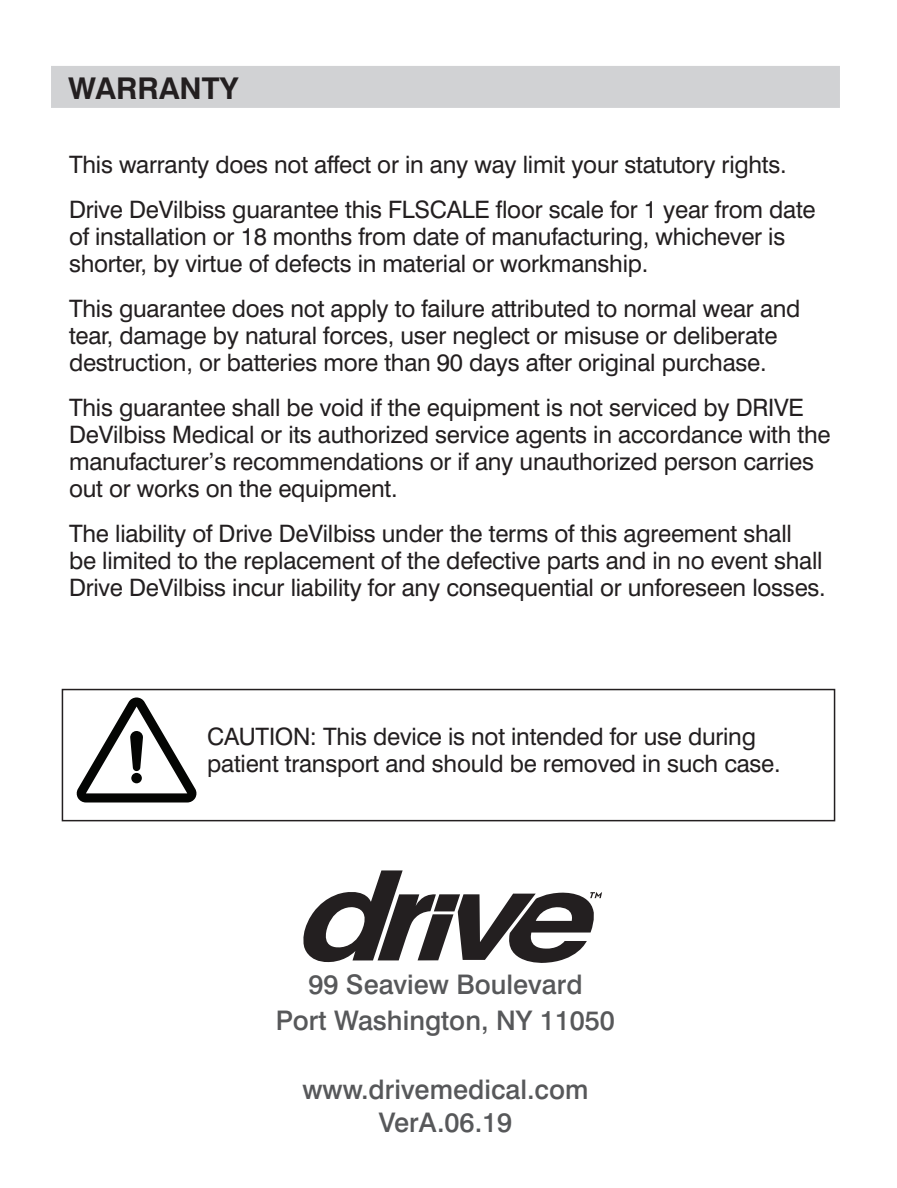
<style>
.page{position:relative;width:897px;height:1188px;background:#fff}
.page>*{position:absolute;margin:0;border:0;box-sizing:border-box;transform-origin:0 0}
.t1{font:700 30px "Swiss 721 BT";color:#231f20}
.t2{font:500 27px/36px "Swiss 721 BT";color:#57585a;text-align:center}
.t3{font:24px/27px "Swiss 721 BT";letter-spacing:-.01em;color:#231f20}
</style>
<div class="page">
<svg style="left:303px;top:870px;width:299px;height:93px"></svg>
<div style="left:62px;top:689px;width:773px;height:132px;border:2px solid #231f20"></div>
<svg style="left:76px;top:697px;width:121px;height:106px"></svg>
<div style="left:131px;top:773px;width:11px;height:10px;background:#040503;border-radius:50%"></div>
<div style="left:51px;top:66px;width:788px;height:42px;background:#d1d2d4"></div>
<p class="t1" style="left:68px;top:70px;width:172px">WARRANTY</p>
<p class="t3" style="left:69px;top:141px;width:748px;line-height:45px">This warranty does not affect or in any way limit your statutory rights.<br>Drive DeVilbiss guarantee this FLSCALE floor scale for 1 year from date</p>
<p class="t3" style="left:69px;top:222px;width:717px">of installation or 18 months from date of manufacturing, whichever is shorter, by virtue of defects in material or workmanship.</p>
<p class="t3" style="left:69px;top:294px;width:732px">This guarantee does not apply to failure attributed to normal wear and tear, damage by natural forces, user neglect or misuse or deliberate destruction, or batteries more than 90 days after original purchase.</p>
<p class="t3" style="left:69px;top:393px;width:763px">This guarantee shall be void if the equipment is not serviced by DRIVE DeVilbiss Medical or its authorized service agents in accordance with the manufacturer’s recommendations or if any unauthorized person carries out or works on the equipment.</p>
<p class="t3" style="left:69px;top:519px;width:758px">The liability of Drive DeVilbiss under the terms of this agreement shall<br>be limited to the replacement of the defective parts and in no event shall<br>Drive DeVilbiss incur liability for any consequential or unforeseen losses.</p>
<p class="t3" style="left:207px;top:722px;width:574px">CAUTION: This device is not intended for use during patient transport and should be removed in such case.</p>
<p class="t2" style="left:276px;top:966px;width:340px">99 Seaview Boulevard<br>Port Washington, NY 11050</p>
<p class="t2" style="left:302px;top:1072px;width:287px;line-height:33px">www.drivemedical.com<br>VerA.06.19</p>
</div>
